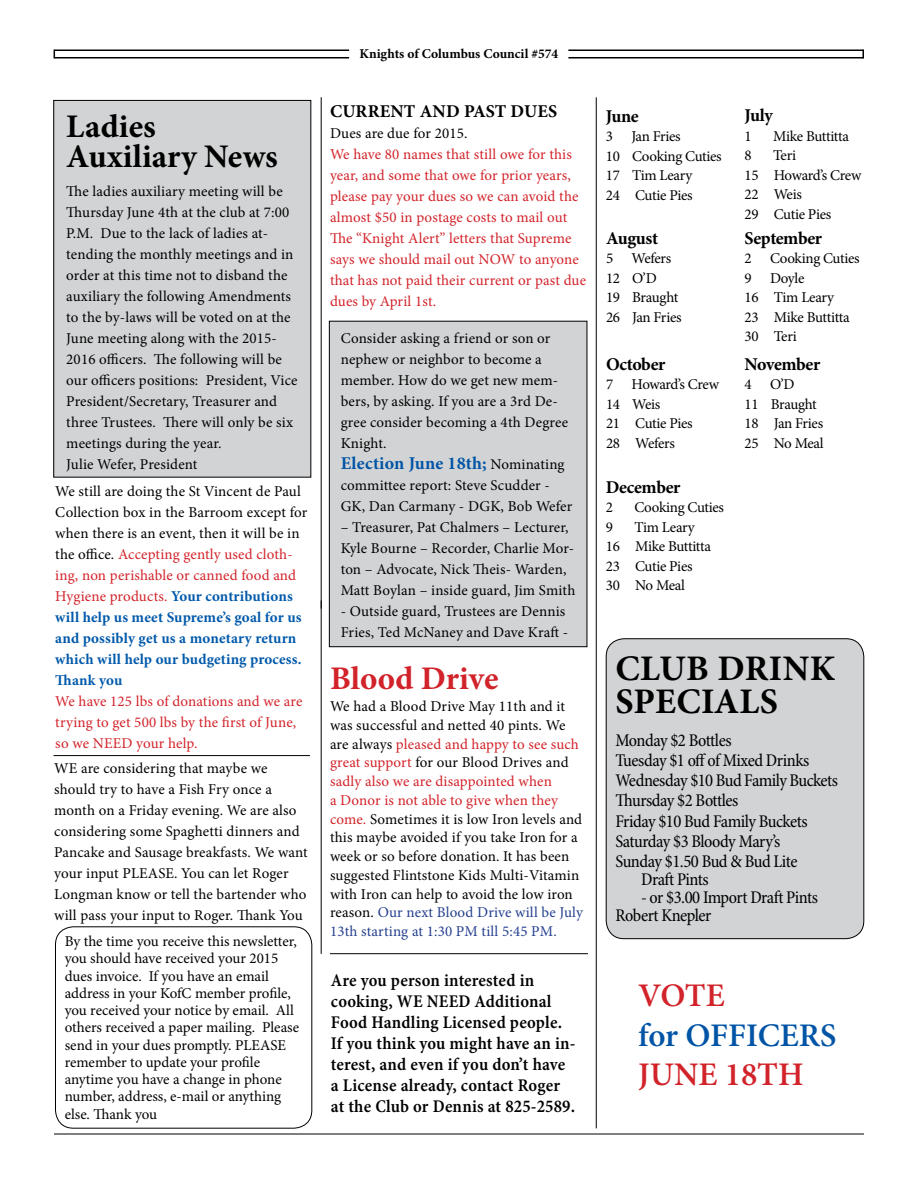
<style>
.page{position:relative;width:918px;height:1188px;background:#fff}
.page>*{position:absolute;margin:0;border:0;box-sizing:border-box;transform-origin:0 0}
.t1{font:700 36px/33px "Minion Pro";letter-spacing:.01em;color:#000}
.t2{font:700 33px/30px "Minion Pro";color:#000}
.t3{font:600 33px "Minion Pro";color:#d2232a}
.t4{font:600 33px "Minion Pro";color:#0054a6}
.t5{font:700 33px "Minion Pro";color:#d2232a}
.t6{font:condensed 18px/20.2px "Minion Pro";letter-spacing:-.03em;color:#000}
.t7{font:18px/21px "Minion Pro Semibold Cn Capt";letter-spacing:.01em;color:#000}
.t8{font:700 18px "Minion Pro";letter-spacing:-.02em;color:#000}
.t9{font:700 18px "Minion Pro";letter-spacing:.01em;color:#0054a6}
.t10{font:700 18px "Minion Pro";letter-spacing:.01em;color:#000}
.t11{font:15px/21px "Minion Pro";letter-spacing:.005em;color:#000}
.t12{font:15px/21px "Minion Pro";letter-spacing:.005em;color:#d2232a}
.t13{font:700 15px/21px "Minion Pro";letter-spacing:.01em;color:#0059aa}
.t14{font:15px/19.5px "Minion Pro";letter-spacing:-.02em;color:#000}
.t15{font:15px "Minion Pro";letter-spacing:-.03em;color:#000}
.t16{font:700 13.5px "Minion Pro";color:#000}
.s1{font-weight:400;color:#000}
.s2{font-weight:400;color:#d2232a}
.s3{font-weight:400;font-size:15px;color:#000}
.s4{color:#d2232a}
.s5{color:#25408f}
</style>
<div class="page">
<hr style="left:54px;top:1134px;width:810px;height:1px;background:#000">
<hr style="left:54px;top:49px;width:295px;height:2px;background:#000">
<hr style="left:54px;top:57px;width:295px;height:2px;background:#000">
<hr style="left:568px;top:57px;width:295px;height:2px;background:#000">
<hr style="left:568px;top:49px;width:295px;height:2px;background:#000">
<svg style="left:862px;top:50px;width:2px;height:8px"></svg>
<div style="left:606px;top:639px;width:258px;height:300px;background:#d1d3d4;border-radius:18px"></div>
<div style="left:606px;top:639px;width:258px;height:300px;border:1px solid #000;border-radius:18px"></div>
<div style="left:54px;top:100px;width:257px;height:377px;background:#d1d3d4"></div>
<hr style="left:54px;top:755px;width:256px;height:1px;background:#000">
<hr style="left:596px;top:97px;width:1px;height:1031px;background:#000">
<hr style="left:321px;top:600px;width:1px;height:354px;background:#000">
<hr style="left:321px;top:97px;width:1px;height:512px;background:#000">
<div style="left:55px;top:927px;width:257px;height:201px;border:1px solid #000;border-radius:18px"></div>
<div style="left:329px;top:321px;width:258px;height:326px;background:#d1d3d4"></div>
<div style="left:329px;top:321px;width:258px;height:326px;border:1px solid #000"></div>
<hr style="left:330px;top:953px;width:258px;height:1px;background:#000">
<h2 class="t2" style="left:66px;top:112px;width:213px">Ladies<br>Auxiliary News</h2>
<p class="t11" style="left:66px;top:181px;width:233px">The ladies auxiliary meeting will be Thursday June 4th at the club at 7:00<br>P.M. Due to the lack of ladies at&shy;tending the monthly meetings and in order at this time not to disband the auxiliary the following Amendments to the by-laws will be voted on at the June meeting along with the 2015- 2016 officers. The following will be our officers positions: President, Vice President/Secretary, Treasurer and three Trustees. There will only be six meetings during the year.<br>Julie Wefer, President</p>
<p class="t13" style="left:55px;top:480px;width:254px"><span class="s1">We still are doing the St Vincent de Paul Collection box in the Barroom except for when there is an event, then it will be in the office.</span> <span class="s2">Accepting gently used cloth&shy;ing, non perishable or canned food and Hygiene products.</span> Your contributions will help us meet Supreme’s goal for us and possibly get us a monetary return which will help our budgeting process.<br>Thank you</p>
<p class="t12" style="left:55px;top:690px;width:249px">We have 125 lbs of donations and we are trying to get 500 lbs by the first of June, so we NEED your help.</p>
<p class="t11" style="left:54px;top:757px;width:255px">WE are considering that maybe we should try to have a Fish Fry once a month on a Friday evening. We are also considering some Spaghetti dinners and Pancake and Sausage breakfasts. We want your input PLEASE. You can let Roger Longman know or tell the bartender who will pass your input to Roger. Thank You</p>
<p class="t11" style="left:65px;top:933px;width:236px;line-height:17.2px">By the time you receive this newsletter, you should have received your 2015 dues invoice. If you have an email address in your KofC member profile, you received your notice by email. All others received a paper mailing. Please send in your dues promptly. PLEASE remember to update your profile anytime you have a change in phone number, address, e-mail or anything else. Thank you</p>
<p class="t16" style="left:360px;top:44px;width:200px">Knights of Columbus Council #574</p>
<p class="t10" style="left:330px;top:98px;width:229px">CURRENT AND PAST DUES</p>
<p class="t11" style="left:330px;top:123px;width:139px">Dues are due for 2015.</p>
<p class="t12" style="left:330px;top:144px;width:258px">We have 80 names that still owe for this year, and some that owe for prior years, please pay your dues so we can avoid the almost $50 in postage costs to mail out The “Knight Alert” letters that Supreme says we should mail out NOW to anyone that has not paid their current or past due dues by April 1st.</p>
<p class="t11" style="left:341px;top:328px;width:229px">Consider asking a friend or son or nephew or neighbor to become a member. How do we get new mem&shy;bers, by asking. If you are a 3rd De&shy;gree consider becoming a 4th Degree<br>Knight.</p>
<p class="t9" style="left:341px;top:451px;width:225px">Election June 18th; <span class="s3">Nominating</span></p>
<p class="t11" style="left:341px;top:475px;width:233px">committee report: Steve Scudder -<br>GK, Dan Carmany - DGK, Bob Wefer</p>
<p class="t11" style="left:341px;top:517px;width:236px">– Treasurer, Pat Chalmers – Lecturer, Kyle Bourne – Recorder, Charlie Mor&shy;ton – Advocate, Nick Theis- Warden, Matt Boylan – inside guard, Jim Smith</p>
<p class="t11" style="left:341px;top:601px;width:229px">- Outside guard, Trustees are Dennis<br>Fries, Ted McNaney and Dave Kraft -</p>
<h2 class="t5" style="left:330px;top:656px;width:170px">Blood Drive</h2>
<p class="t11" style="left:330px;top:697px;width:255px;line-height:18.8px">We had a Blood Drive May 11th and it was successful and netted 40 pints. We are always <span class="s4">pleased and happy to see such great support</span> for our Blood Drives and <span class="s4">sadly also we are disappointed when<br>a Donor is not able to give when they come.</span> Sometimes it is low Iron levels and this maybe avoided if you take Iron for a week or so before donation. It has been suggested Flintstone Kids Multi-Vitamin with Iron can help to avoid the low iron reason. <span class="s5">Our next Blood Drive will be July 13th starting at 1:30 PM till 5:45 PM.</span></p>
<p class="t7" style="left:331px;top:970px;width:246px">Are you person interested in cooking, WE NEED Additional<br>Food Handling Licensed people.<br>If you think you might have an in&shy;terest, and even if you don’t have a License already, contact Roger at the Club or Dennis at 825-2589.</p>
<p class="t8" style="left:606px;top:103px;width:34px">June</p>
<p class="t14" style="left:606px;top:127px;width:117px">3 Jan Fries<br>10 Cooking Cuties<br>17 Tim Leary<br>24 Cutie Pies</p>
<p class="t8" style="left:606px;top:225px;width:54px">August</p>
<p class="t14" style="left:606px;top:249px;width:77px">5 Wefers<br>12 O’D<br>19 Braught<br>26 Jan Fries</p>
<p class="t8" style="left:606px;top:351px;width:61px">October</p>
<p class="t14" style="left:606px;top:375px;width:115px">7 Howard’s Crew<br>14 Weis<br>21 Cutie Pies<br>28 Wefers</p>
<p class="t8" style="left:606px;top:474px;width:76px">December</p>
<p class="t11" style="left:606px;top:497px;width:9px">2</p>
<p class="t14" style="left:634px;top:498px;width:91px">Cooking Cuties</p>
<p class="t11" style="left:606px;top:516px;width:9px">9</p>
<p class="t14" style="left:606px;top:517px;width:107px;text-indent:29px">Tim Leary<br>16 Mike Buttitta<br>23 Cutie Pies<br>30 No Meal</p>
<p class="t8" style="left:744px;top:103px;width:30px">July</p>
<p class="t11" style="left:744px;top:126px;width:9px">1</p>
<p class="t15" style="left:773px;top:126px;width:77px">Mike Buttitta</p>
<p class="t11" style="left:744px;top:145px;width:9px">8</p>
<p class="t14" style="left:744px;top:146px;width:118px;text-indent:29px">Teri<br>15 Howard’s Crew<br>22 Weis<br>29 Cutie Pies</p>
<p class="t8" style="left:744px;top:225px;width:79px">September</p>
<p class="t14" style="left:744px;top:249px;width:117px">2 Cooking Cuties<br>9 Doyle<br>16 Tim Leary<br>23 Mike Buttitta<br>30 Teri</p>
<p class="t8" style="left:744px;top:351px;width:77px">November</p>
<p class="t14" style="left:744px;top:375px;width:81px">4 O’D<br>11 Braught<br>18 Jan Fries<br>25 No Meal</p>
<h1 class="t1" style="left:615px;top:652px;width:221px">CLUB DRINK<br>SPECIALS</h1>
<p class="t6" style="left:615px;top:730px;width:224px">Monday $2 Bottles<br>Tuesday $1 off of Mixed Drinks<br>Wednesday $10 Bud Family Buckets<br>Thursday $2 Bottles<br>Friday $10 Bud Family Buckets<br>Saturday $3 Bloody Mary’s<br>Sunday $1.50 Bud &amp; Bud Lite</p>
<p class="t6" style="left:641px;top:870px;width:69px">Draft Pints</p>
<p class="t6" style="left:615px;top:889px;width:204px;line-height:18px;text-indent:26px">- or $3.00 Import Draft Pints<br>Robert Knepler</p>
<h2 class="t3" style="left:638px;top:973px;width:88px">VOTE</h2>
<h2 class="t4" style="left:638px;top:1012px;width:200px">for OFFICERS</h2>
<h2 class="t3" style="left:638px;top:1052px;width:167px">JUNE 18TH</h2>
</div>
